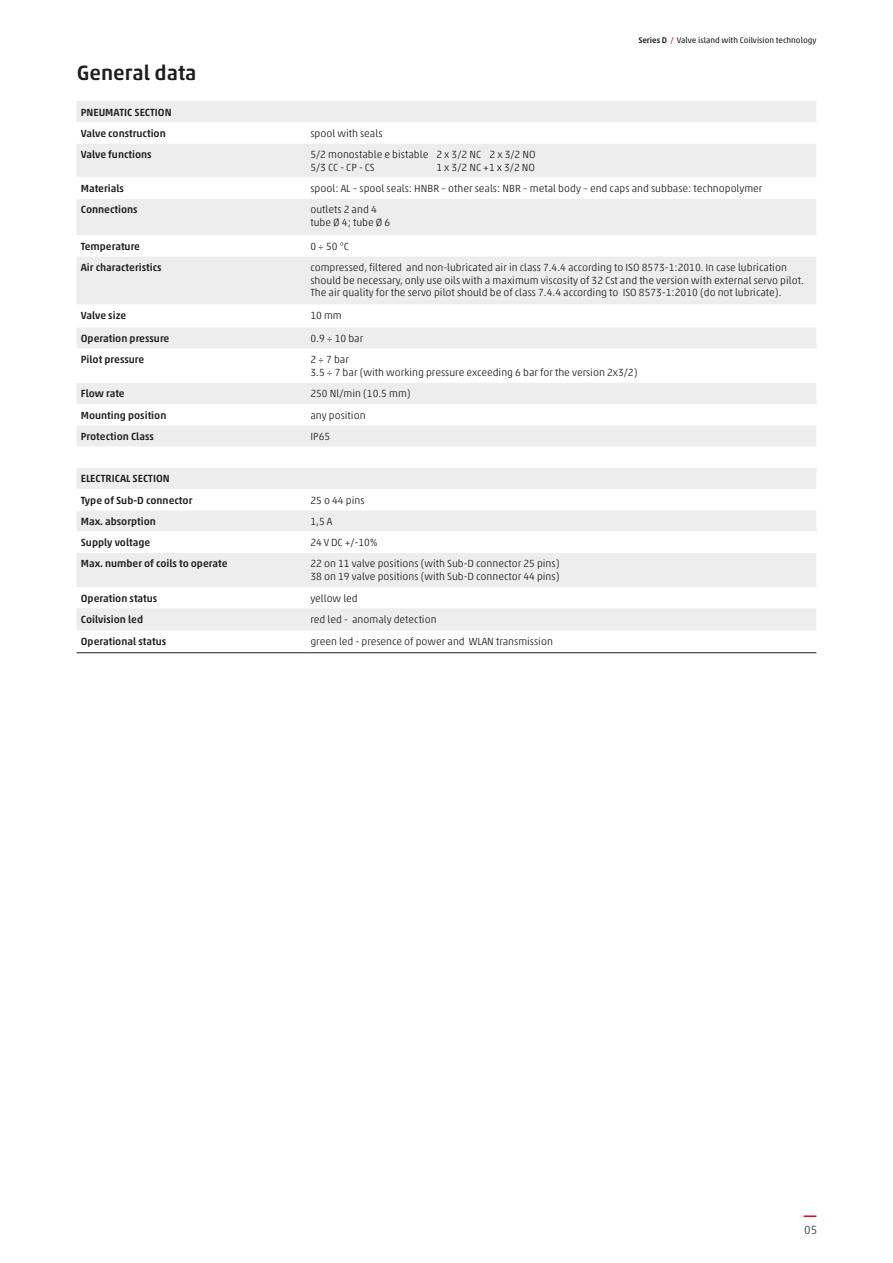
<style>
.page{position:relative;width:893px;height:1263px;background:#fff}
.page>*{position:absolute;margin:0;border:0;box-sizing:border-box;transform-origin:0 0}
.t1{font:500 21px "Akko W1 G";color:#1d1d1b}
.t2{font:300 12px "Akko W1 G";color:#3c3c3b}
.t3{font:300 10.5px/12.6px "Akko W1 G";color:#1d1d1b}
.t4{font:500 10.5px/21.3px "Akko W1 G";color:#1d1d1b}
.t5{font:8.25px "Akko W1 G";color:#1d1d1b}
.s1{font-weight:500}
.s2{color:#e30613}
</style>
<div class="page">
<svg style="left:804px;top:1215px;width:12px;height:2px"></svg>
<div style="left:77px;top:101px;width:739px;height:21px;background:#ededed"></div>
<svg style="left:77px;top:144px;width:739px;height:486px;fill:#ededed"></svg>
<hr style="left:77px;top:652px;width:229px;height:1px;background:#1d1d1b">
<hr style="left:306px;top:652px;width:510px;height:1px;background:#1d1d1b">
<h1 class="t1" style="left:77px;top:57px;width:121px">General data</h1>
<p class="t4" style="left:81px;top:100px;width:92px">PNEUMATIC SECTION<br>Valve construction</p>
<p class="t3" style="left:310px;top:126px;width:74px">spool with seals</p>
<p class="t4" style="left:81px;top:143px;width:72px">Valve functions</p>
<p class="t3" style="left:310px;top:147px;width:227px">5/2 monostable e bistable 2 x 3/2 NC 2 x 3/2 NO<br>5/3 CC - CP - CS</p>
<p class="t3" style="left:436px;top:160px;width:100px">1 x 3/2 NC +1 x 3/2 NO</p>
<p class="t5" style="left:638px;top:34px;width:180px"><span class="s1">Series D</span> <span class="s2">/</span> Valve island with Coilvision technology</p>
<p class="t4" style="left:81px;top:177px;width:45px">Materials</p>
<p class="t3" style="left:310px;top:181px;width:454px">spool: AL – spool seals: HNBR – other seals: NBR – metal body – end caps and subbase: technopolymer</p>
<p class="t4" style="left:81px;top:198px;width:58px">Connections</p>
<p class="t3" style="left:310px;top:203px;width:81px">outlets 2 and 4 tube Ø 4; tube Ø 6</p>
<p class="t4" style="left:81px;top:235px;width:61px">Temperature</p>
<p class="t3" style="left:310px;top:239px;width:40px">0 ÷ 50 °C</p>
<p class="t4" style="left:81px;top:256px;width:82px">Air characteristics</p>
<p class="t3" style="left:310px;top:260px;width:495px">compressed, filtered and non-lubricated air in class 7.4.4 according to ISO 8573-1:2010. In case lubrication should be necessary, only use oils with a maximum viscosity of 32 Cst and the version with external servo pilot.<br>The air quality for the servo pilot should be of class 7.4.4 according to ISO 8573-1:2010 (do not lubricate).</p>
<p class="t4" style="left:81px;top:304px;width:47px">Valve size</p>
<p class="t3" style="left:310px;top:308px;width:33px">10 mm</p>
<p class="t4" style="left:81px;top:327px;width:90px">Operation pressure</p>
<p class="t3" style="left:310px;top:331px;width:54px">0.9 ÷ 10 bar</p>
<p class="t4" style="left:81px;top:348px;width:65px">Pilot pressure</p>
<p class="t3" style="left:310px;top:352px;width:329px">2 ÷ 7 bar<br>3.5 ÷ 7 bar (with working pressure exceeding 6 bar for the version 2x3/2)</p>
<p class="t4" style="left:81px;top:382px;width:46px">Flow rate</p>
<p class="t3" style="left:310px;top:387px;width:102px">250 Nl/min (10.5 mm)</p>
<p class="t4" style="left:81px;top:404px;width:87px">Mounting position</p>
<p class="t3" style="left:310px;top:408px;width:57px">any position</p>
<p class="t4" style="left:81px;top:425px;width:75px">Protection Class</p>
<p class="t3" style="left:310px;top:429px;width:21px">IP65</p>
<p class="t4" style="left:81px;top:467px;width:113px">ELECTRICAL SECTION<br>Type of Sub-D connector</p>
<p class="t3" style="left:310px;top:493px;width:56px">25 o 44 pins</p>
<p class="t4" style="left:81px;top:510px;width:77px">Max. absorption</p>
<p class="t3" style="left:310px;top:514px;width:24px">1,5 A</p>
<p class="t4" style="left:81px;top:531px;width:71px">Supply voltage</p>
<p class="t3" style="left:310px;top:536px;width:69px">24 V DC +/-10%</p>
<p class="t4" style="left:81px;top:552px;width:148px">Max. number of coils to operate</p>
<p class="t3" style="left:310px;top:557px;width:251px">22 on 11 valve positions (with Sub-D connector 25 pins)<br>38 on 19 valve positions (with Sub-D connector 44 pins)</p>
<p class="t4" style="left:81px;top:586px;width:78px">Operation status</p>
<p class="t3" style="left:310px;top:591px;width:49px">yellow led</p>
<p class="t4" style="left:81px;top:608px;width:64px">Coilvision led</p>
<p class="t3" style="left:310px;top:612px;width:128px">red led - anomaly detection</p>
<p class="t4" style="left:81px;top:630px;width:87px">Operational status</p>
<p class="t3" style="left:310px;top:635px;width:244px">green led - presence of power and WLAN transmission</p>
<p class="t2" style="left:804px;top:1221px;width:15px">05</p>
</div>
